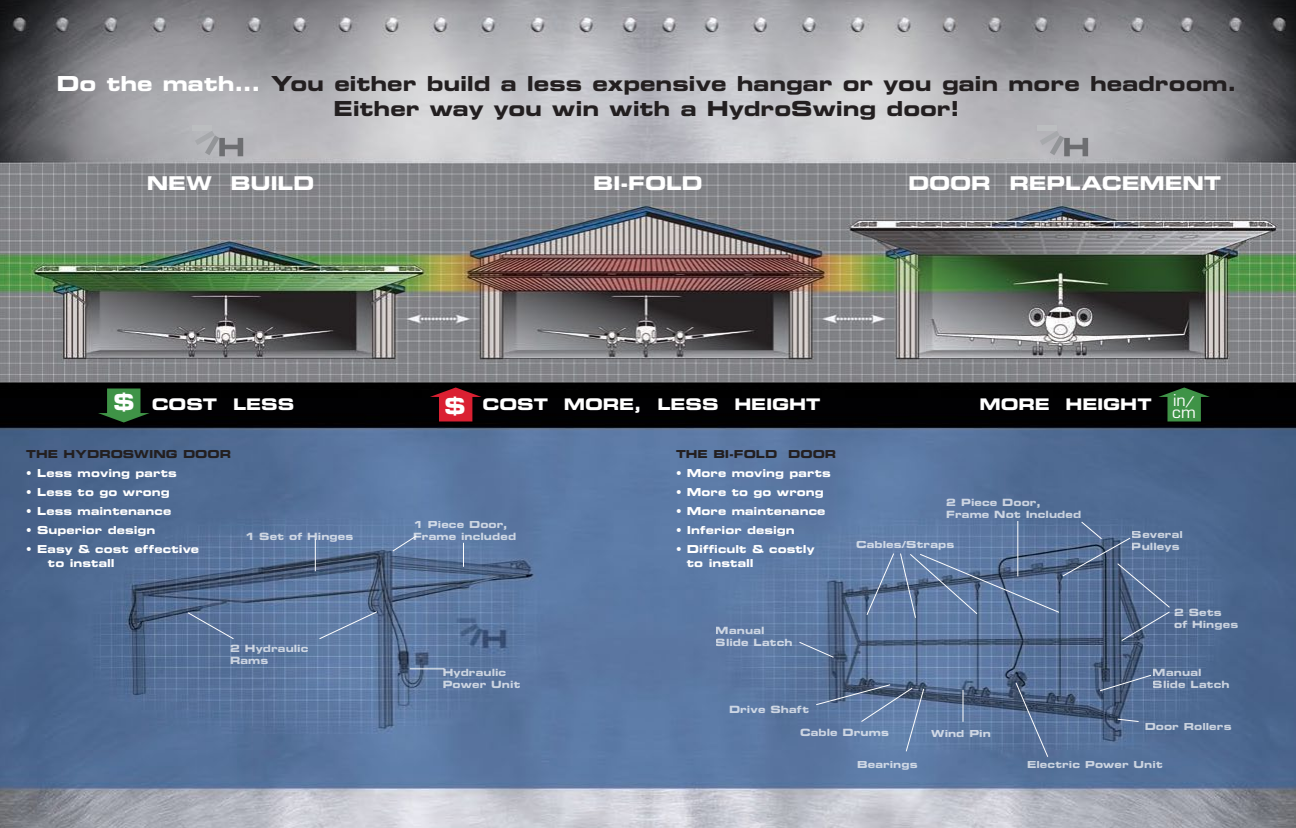
<style>
.page{position:relative;width:1296px;height:828px;background:#fff}
.page>*{position:absolute;margin:0;border:0;box-sizing:border-box;transform-origin:0 0}
.t1{font:20.7px/24.8px "Eurostile LT Std Bold Ex 2";letter-spacing:-.005em;color:#231f20;text-align:center}
.t2{font:19px "Eurostile LT Std Bold Ex 2";letter-spacing:-.01em;color:#fff}
.t3{font:16px "Eurostile LT Std Bold Ex 2";letter-spacing:-.005em;color:#fff}
.t4{font:16px/12px "Eurostile LT Std";color:#fff}
.t5{font:11px/14px "Eurostile LT Std Bold Ex 2";letter-spacing:.005em;color:#fff}
.t6{font:11px "Eurostile LT Std Bold Ex 2";color:#231f20}
.t7{font:10px/12px "Eurostile LT Std Bold Ex 2";letter-spacing:.01em;color:#fff}
.s1{color:#fff}
.s2{font-size:22px}
.s3{font-size:13px}
</style>
<div class="page">
<img style="left:0;top:0;width:1296px;height:828px">
<svg style="left:195px;top:131px;width:48px;height:25px"></svg>
<div style="left:192px;top:125px;width:20px;height:5px;background:#bcbec0"></div>
<svg style="left:1040px;top:131px;width:48px;height:25px"></svg>
<div style="left:1037px;top:125px;width:20px;height:5px;background:#bcbec0"></div>
<svg style="left:98px;top:389px;width:52px;height:34px"></svg>
<svg style="left:430px;top:388px;width:51px;height:34px"></svg>
<svg style="left:1158px;top:388px;width:52px;height:34px"></svg>
<hr style="left:315px;top:539px;width:1px;height:32px;background:#fff">
<svg style="left:318px;top:610px;width:60px;height:30px"></svg>
<svg style="left:187px;top:611px;width:48px;height:29px"></svg>
<hr style="left:410px;top:668px;width:34px;height:1px;background:#fff">
<svg style="left:463px;top:543px;width:1px;height:24px"></svg>
<svg style="left:1117px;top:718px;width:23px;height:5px"></svg>
<svg style="left:1015px;top:681px;width:34px;height:77px"></svg>
<hr style="left:962px;top:690px;width:2px;height:32px;background:#fff">
<svg style="left:815px;top:684px;width:110px;height:69px"></svg>
<svg style="left:798px;top:641px;width:37px;height:18px"></svg>
<svg style="left:391px;top:534px;width:27px;height:18px"></svg>
<svg style="left:866px;top:521px;width:305px;height:121px"></svg>
<svg style="left:1099px;top:674px;width:53px;height:18px"></svg>
<h1 class="t1" style="left:57px;top:71px;width:1182px"><span class="s1">Do the math...</span> You either build a less expensive hangar or you gain more headroom.<br>Either way you win with a HydroSwing door!</h1>
<h2 class="t2" style="left:147px;top:170px;width:169px">NEW BUILD</h2>
<h2 class="t2" style="left:593px;top:170px;width:111px">BI-FOLD</h2>
<h2 class="t2" style="left:908px;top:170px;width:315px">DOOR REPLACEMENT</h2>
<h3 class="t3" style="left:113px;top:392px;width:183px"><span class="s2">$</span> COST LESS</h3>
<h3 class="t3" style="left:444px;top:392px;width:378px"><span class="s2">$</span> COST MORE, LESS HEIGHT</h3>
<h3 class="t3" style="left:979px;top:392px;width:174px">MORE HEIGHT</h3>
<h3 class="t4" style="left:1172px;top:394px;width:25px">in<span class="s3">/ </span>cm</h3>
<p class="t6" style="left:26px;top:446px;width:207px">THE HYDROSWING DOOR</p>
<p class="t5" style="left:26px;top:466px;width:152px">• Less moving parts</p>
<p class="t5" style="left:26px;top:485px;width:145px">• Less to go wrong</p>
<p class="t5" style="left:26px;top:504px;width:147px">• Less maintenance</p>
<p class="t5" style="left:26px;top:523px;width:131px">• Superior design</p>
<p class="t5" style="left:48px;top:542px;width:153px;text-indent:-22px">• Easy &amp; cost effective to install</p>
<p class="t7" style="left:244px;top:530px;width:110px">1 Set of Hinges</p>
<p class="t7" style="left:230px;top:642px;width:80px">2 Hydraulic<br>Rams</p>
<p class="t7" style="left:413px;top:518px;width:105px">1 Piece Door,<br>Frame included</p>
<p class="t7" style="left:443px;top:666px;width:79px">Hydraulic<br>Power Unit</p>
<p class="t6" style="left:676px;top:446px;width:162px">THE BI-FOLD DOOR</p>
<p class="t5" style="left:676px;top:466px;width:156px">• More moving parts</p>
<p class="t5" style="left:676px;top:485px;width:149px">• More to go wrong</p>
<p class="t5" style="left:676px;top:504px;width:151px">• More maintenance</p>
<p class="t5" style="left:676px;top:523px;width:120px">• Inferior design</p>
<p class="t5" style="left:687px;top:542px;width:129px;text-indent:-11px">• Difficult &amp; costly to install</p>
<p class="t7" style="left:946px;top:496px;width:136px">2 Piece Door,<br>Frame Not Included</p>
<p class="t7" style="left:856px;top:539px;width:100px">Cables/Straps</p>
<p class="t7" style="left:716px;top:624px;width:50px">Manual</p>
<p class="t7" style="left:716px;top:636px;width:79px">Slide Latch</p>
<p class="t7" style="left:1132px;top:529px;width:53px">Several<br>Pulleys</p>
<p class="t7" style="left:1174px;top:606px;width:49px">2 Sets</p>
<p class="t7" style="left:1174px;top:618px;width:66px">of Hinges</p>
<p class="t7" style="left:1153px;top:666px;width:79px">Manual<br>Slide Latch</p>
<p class="t7" style="left:729px;top:703px;width:82px">Drive Shaft</p>
<p class="t7" style="left:800px;top:726px;width:90px">Cable Drums</p>
<p class="t7" style="left:857px;top:758px;width:62px">Bearings</p>
<p class="t7" style="left:931px;top:728px;width:61px">Wind Pin</p>
<p class="t7" style="left:1145px;top:720px;width:89px">Door Rollers</p>
<p class="t7" style="left:1027px;top:758px;width:137px">Electric Power Unit</p>
</div>
